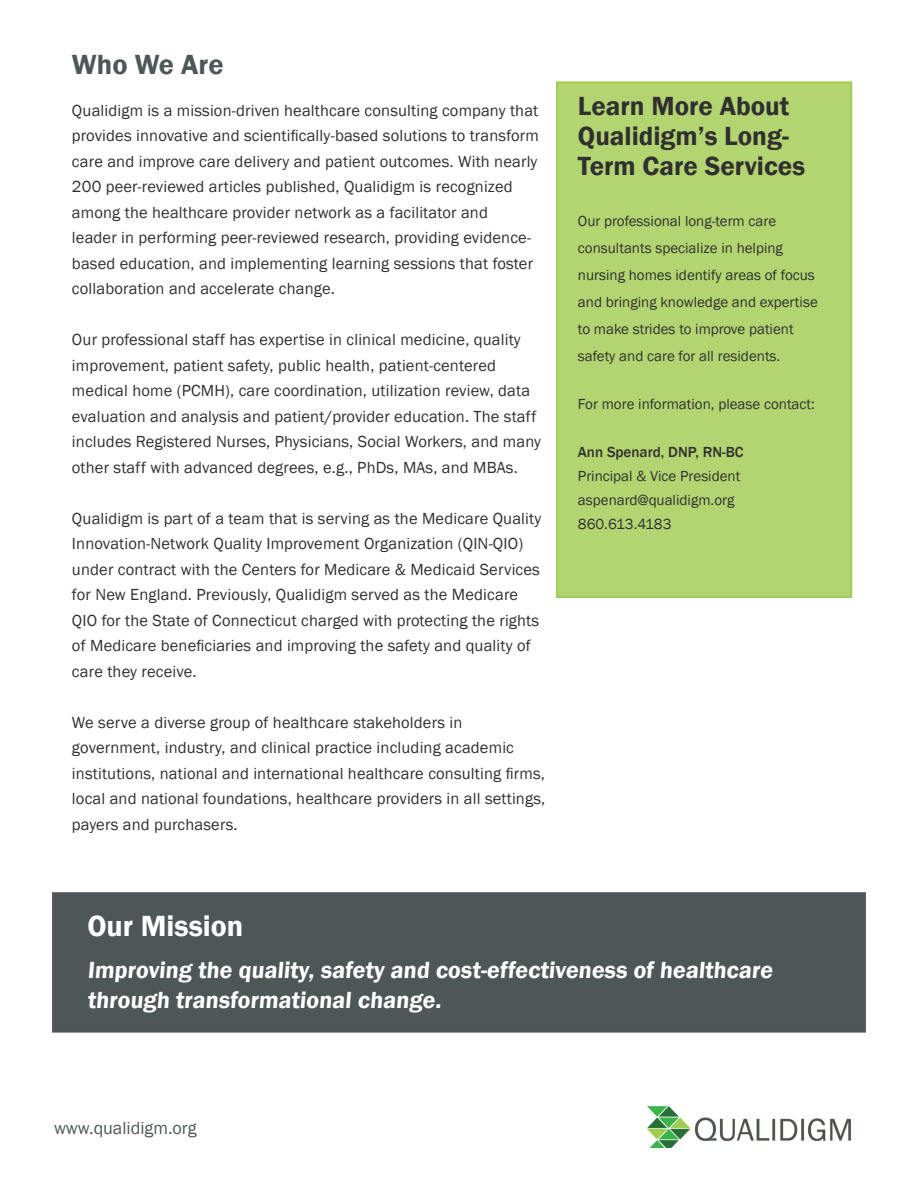
<style>
.page{position:relative;width:918px;height:1188px;background:#fff}
.page>*{position:absolute;margin:0;border:0;box-sizing:border-box;transform-origin:0 0}
.t1{font:600 30px "Franklin Gothic";color:#fff}
.t2{font:600 28.5px "Franklin Gothic";color:#4e5758}
.t3{font:600 27px/30px "Franklin Gothic";color:#312f30}
.t4{font:600 24px/30px "Franklin Gothic";color:#fff}
.t5{font:18px "Franklin Gothic";color:#4e5758}
.t6{font:16.5px/25.5px "Franklin Gothic";letter-spacing:.01em;color:#312f30}
.t7{font:15px/27px "Franklin Gothic";color:#312f30}
.t8{font:500 15px "Franklin Gothic";color:#312f30}
</style>
<div class="page">
<div style="left:556px;top:81px;width:296px;height:517px;background:#b2d571"></div>
<div style="left:557px;top:83px;width:294px;height:514px;border:1px solid #9fcd4d"></div>
<div style="left:52px;top:892px;width:814px;height:141px;background:#4e5758"></div>
<div style="left:53px;top:894px;width:812px;height:137px;border:1px solid #57585a"></div>
<img style="left:647px;top:1106px;width:204px;height:42px">
<p class="t2" style="left:72px;top:47px;width:153px">Who We Are</p>
<p class="t6" style="left:72px;top:98px;width:468px">Qualidigm is a mission-driven healthcare consulting company that provides innovative and scientifically-based solutions to transform care and improve care delivery and patient outcomes. With nearly 200 peer-reviewed articles published, Qualidigm is recognized among the healthcare provider network as a facilitator and<br>leader in performing peer-reviewed research, providing evidence&shy;based education, and implementing learning sessions that foster collaboration and accelerate change.</p>
<p class="t6" style="left:72px;top:328px;width:471px">Our professional staff has expertise in clinical medicine, quality improvement, patient safety, public health, patient-centered medical home (PCMH), care coordination, utilization review, data evaluation and analysis and patient/provider education. The staff includes Registered Nurses, Physicians, Social Workers, and many other staff with advanced degrees, e.g., PhDs, MAs, and MBAs.</p>
<p class="t6" style="left:72px;top:506px;width:471px">Qualidigm is part of a team that is serving as the Medicare Quality Innovation-Network Quality Improvement Organization (QIN-QIO) under contract with the Centers for Medicare &amp; Medicaid Services for New England. Previously, Qualidigm served as the Medicare QIO for the State of Connecticut charged with protecting the rights of Medicare beneficiaries and improving the safety and quality of care they receive.</p>
<p class="t6" style="left:72px;top:710px;width:475px">We serve a diverse group of healthcare stakeholders in government, industry, and clinical practice including academic institutions, national and international healthcare consulting firms, local and national foundations, healthcare providers in all settings, payers and purchasers.</p>
<p class="t3" style="left:578px;top:92px;width:229px">Learn More About<br>Qualidigm’s Long-<br>Term Care Services</p>
<p class="t7" style="left:578px;top:208px;width:241px">Our professional long-term care consultants specialize in helping nursing homes identify areas of focus and bringing knowledge and expertise to make strides to improve patient safety and care for all residents.</p>
<p class="t7" style="left:578px;top:391px;width:238px">For more information, please contact:</p>
<p class="t8" style="left:578px;top:443px;width:167px">Ann Spenard, DNP, RN-BC</p>
<p class="t7" style="left:578px;top:463px;width:164px">Principal &amp; Vice President</p>
<p class="t7" style="left:578px;top:487px;width:158px">aspenard@qualidigm.org</p>
<p class="t7" style="left:578px;top:511px;width:95px">860.613.4183</p>
<p class="t1" style="left:87px;top:908px;width:157px">Our Mission</p>
<p class="t4" style="left:87px;top:956px;width:689px">Improving the quality, safety and cost-effectiveness of healthcare through transformational change.</p>
<p class="t5" style="left:54px;top:1116px;width:144px">www.qualidigm.org</p>
</div>
